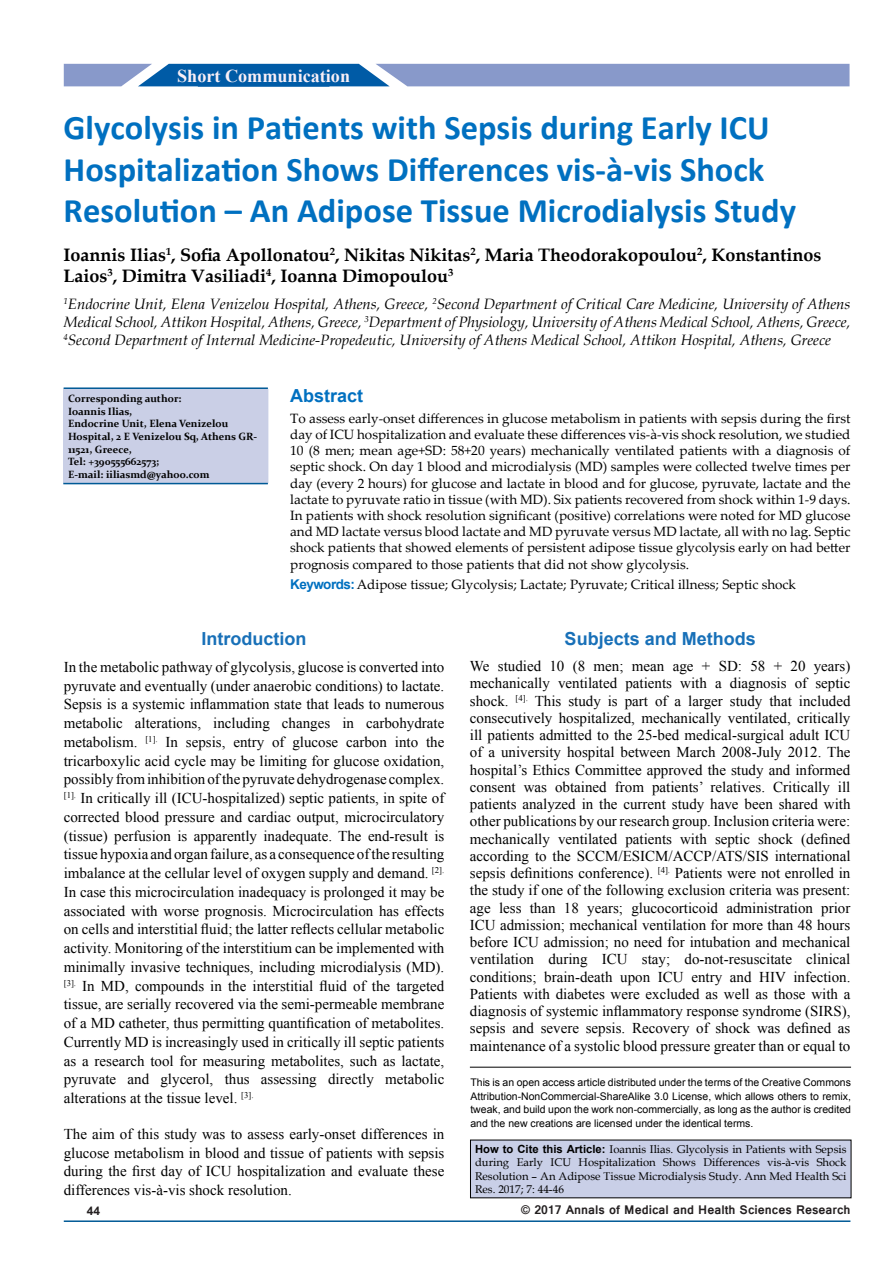
<style>
.page{position:relative;width:893px;height:1263px;background:#fff}
.page>*{position:absolute;margin:0;border:0;box-sizing:border-box;transform-origin:0 0}
.t1{font:700 34.5px/41.4px "Calibri";color:#0070c0}
.t2{font:700 18.75px "Times New Roman";color:#fff}
.t3{font:700 18.15px "Times New Roman";color:#f9eff6}
.t4{font:700 18px/21.6px "Book Antiqua";color:#000}
.t5{font:700 18px "Arial";color:#1870b8}
.t6{font:700 18px "Arial";color:#0070c0}
.t7{font:15px/18.8px "Times New Roman";color:#000;text-align:justify}
.t8{font:italic 15px/18px "Book Antiqua";color:#000;text-align:justify}
.t9{font:13.5px/16.2px "Palatino Linotype";color:#000;text-align:justify}
.t10{font:700 13.5px "Vrinda";color:#231f20}
.t11{font:700 12px "Arial";color:#231f20}
.t12{font:11.25px/13.5px "Book Antiqua";color:#000;text-align:justify}
.t13{font:10.5px/13.5px "Arial";color:#000;text-align:justify}
.t14{font:700 10.5px/12.6px "Constantia";color:#000}
.s1{font-family:"Arial";font-weight:700;color:#0070c0}
.s2{font-family:"Arial";font-weight:700}
</style>
<div class="page">
<svg style="left:64px;top:64px;width:785px;height:22px;background:#7a95c7"></svg>
<hr style="left:64px;top:1220px;width:786px;height:2px;background:#005a96">
<div style="left:198px;top:65px;width:131px;height:22px;background:#005ba6;border:2px solid #005ba6"></div>
<div style="left:470px;top:1140px;width:381px;height:58px;background:#c9cfe7"></div>
<hr style="left:470px;top:1067px;width:381px;height:1px;background:#000">
<div style="left:64px;top:389px;width:204px;height:94px;background:#cacfe6"></div>
<div style="left:64px;top:389px;width:204px;height:94px;border:1px solid #c9cfe7"></div>
<hr style="left:63px;top:483px;width:205px;height:1px;background:#005a96">
<hr style="left:64px;top:387px;width:204px;height:2px;background:#005a96">
<p class="t2" style="left:201px;top:61px;width:129px">Original Article</p>
<p class="t3" style="left:177px;top:63px;width:174px">Short Communication</p>
<h1 class="t1" style="left:64px;top:107px;width:734px">Glycolysis in Patients with Sepsis during Early ICU<br>Hospitalization Shows Differences vis-à-vis Shock<br>Resolution – An Adipose Tissue Microdialysis Study</h1>
<p class="t4" style="left:64px;top:244px;width:759px">Ioannis Ilias<sup>1</sup>, Sofia Apollonatou<sup>2</sup>, Nikitas Nikitas<sup>2</sup>, Maria Theodorakopoulou<sup>2</sup>, Konstantinos<br>Laios<sup>3</sup>, Dimitra Vasiliadi<sup>4</sup>, Ioanna Dimopoulou<sup>3</sup></p>
<p class="t8" style="left:64px;top:294px;width:788px"><sup>1</sup>Endocrine Unit, Elena Venizelou Hospital, Athens, Greece, <sup>2</sup>Second Department of Critical Care Medicine, University of Athens Medical School, Attikon Hospital, Athens, Greece, <sup>3</sup>Department of Physiology, University of Athens Medical School, Athens, Greece, <sup>4</sup>Second Department of Internal Medicine-Propedeutic, University of Athens Medical School, Attikon Hospital, Athens, Greece</p>
<p class="t14" style="left:68px;top:392px;width:190px">Corresponding author:<br>Ioannis Ilias,<br>Endocrine Unit, Elena Venizelou<br>Hospital, 2 E Venizelou Sq, Athens GR-<br>11521, Greece,<br>Tel: +390555662573;<br>E-mail: iiliasmd@yahoo.com</p>
<p class="t6" style="left:290px;top:384px;width:75px">Abstract</p>
<p class="t9" style="left:290px;top:409px;width:562px">To assess early-onset differences in glucose metabolism in patients with sepsis during the first day of ICU hospitalization and evaluate these differences vis-à-vis shock resolution, we studied 10 (8 men; mean age+SD: 58+20 years) mechanically ventilated patients with a diagnosis of septic shock. On day 1 blood and microdialysis (MD) samples were collected twelve times per day (every 2 hours) for glucose and lactate in blood and for glucose, pyruvate, lactate and the lactate to pyruvate ratio in tissue (with MD). Six patients recovered from shock within 1-9 days.<br>In patients with shock resolution significant (positive) correlations were noted for MD glucose and MD lactate versus blood lactate and MD pyruvate versus MD lactate, all with no lag. Septic shock patients that showed elements of persistent adipose tissue glycolysis early on had better prognosis compared to those patients that did not show glycolysis.</p>
<p class="t9" style="left:290px;top:576px;width:507px"><span class="s1">Keywords:</span> Adipose tissue; Glycolysis; Lactate; Pyruvate; Critical illness; Septic shock</p>
<p class="t5" style="left:202px;top:626px;width:106px">Introduction</p>
<p class="t7" style="left:64px;top:657px;width:382px">In the metabolic pathway of glycolysis, glucose is converted into pyruvate and eventually (under anaerobic conditions) to lactate.<br>Sepsis is a systemic inflammation state that leads to numerous metabolic alterations, including changes in carbohydrate metabolism. <sup>[1].</sup> In sepsis, entry of glucose carbon into the tricarboxylic acid cycle may be limiting for glucose oxidation, possibly from inhibition of the pyruvate dehydrogenase complex. <sup>[1].</sup> In critically ill (ICU-hospitalized) septic patients, in spite of corrected blood pressure and cardiac output, microcirculatory (tissue) perfusion is apparently inadequate. The end-result is tissue hypoxia and organ failure, as a consequence of the resulting imbalance at the cellular level of oxygen supply and demand. <sup>[2].<br></sup>In case this microcirculation inadequacy is prolonged it may be associated with worse prognosis. Microcirculation has effects on cells and interstitial fluid; the latter reflects cellular metabolic activity. Monitoring of the interstitium can be implemented with minimally invasive techniques, including microdialysis (MD). <sup>[3].</sup> In MD, compounds in the interstitial fluid of the targeted tissue, are serially recovered via the semi-permeable membrane of a MD catheter, thus permitting quantification of metabolites.<br>Currently MD is increasingly used in critically ill septic patients as a research tool for measuring metabolites, such as lactate, pyruvate and glycerol, thus assessing directly metabolic alterations at the tissue level. <sup>[3].</sup></p>
<p class="t7" style="left:64px;top:1124px;width:382px">The aim of this study was to assess early-onset differences in glucose metabolism in blood and tissue of patients with sepsis during the first day of ICU hospitalization and evaluate these differences vis-à-vis shock resolution.</p>
<p class="t5" style="left:565px;top:626px;width:193px">Subjects and Methods</p>
<p class="t7" style="left:470px;top:657px;width:382px;line-height:17.2px">We studied 10 (8 men; mean age + SD: 58 + 20 years) mechanically ventilated patients with a diagnosis of septic shock. <sup>[4].</sup> This study is part of a larger study that included consecutively hospitalized, mechanically ventilated, critically ill patients admitted to the 25-bed medical-surgical adult ICU of a university hospital between March 2008-July 2012. The hospital’s Ethics Committee approved the study and informed consent was obtained from patients’ relatives. Critically ill patients analyzed in the current study have been shared with other publications by our research group. Inclusion criteria were: mechanically ventilated patients with septic shock (defined according to the SCCM/ESICM/ACCP/ATS/SIS international sepsis definitions conference). <sup>[4].</sup> Patients were not enrolled in the study if one of the following exclusion criteria was present: age less than 18 years; glucocorticoid administration prior ICU admission; mechanical ventilation for more than 48 hours before ICU admission; no need for intubation and mechanical ventilation during ICU stay; do-not-resuscitate clinical conditions; brain-death upon ICU entry and HIV infection.<br>Patients with diabetes were excluded as well as those with a diagnosis of systemic inflammatory response syndrome (SIRS), sepsis and severe sepsis. Recovery of shock was defined as maintenance of a systolic blood pressure greater than or equal to</p>
<p class="t13" style="left:470px;top:1076px;width:382px">This is an open access article distributed under the terms of the Creative Commons Attribution‑NonCommercial‑ShareAlike 3.0 License, which allows others to remix, tweak, and build upon the work non‑commercially, as long as the author is credited and the new creations are licensed under the identical terms.</p>
<p class="t12" style="left:475px;top:1142px;width:373px"><span class="s2">How to Cite this Article:</span> Ioannis Ilias. Glycolysis in Patients with Sepsis during Early ICU Hospitalization Shows Differences vis-à-vis Shock Resolution – An Adipose Tissue Microdialysis Study. Ann Med Health Sci Res. 2017; 7: 44-46</p>
<p class="t11" style="left:87px;top:1203px;width:15px">44</p>
<p class="t10" style="left:521px;top:1201px;width:331px">© 2017 Annals of Medical and Health Sciences Research</p>
</div>
